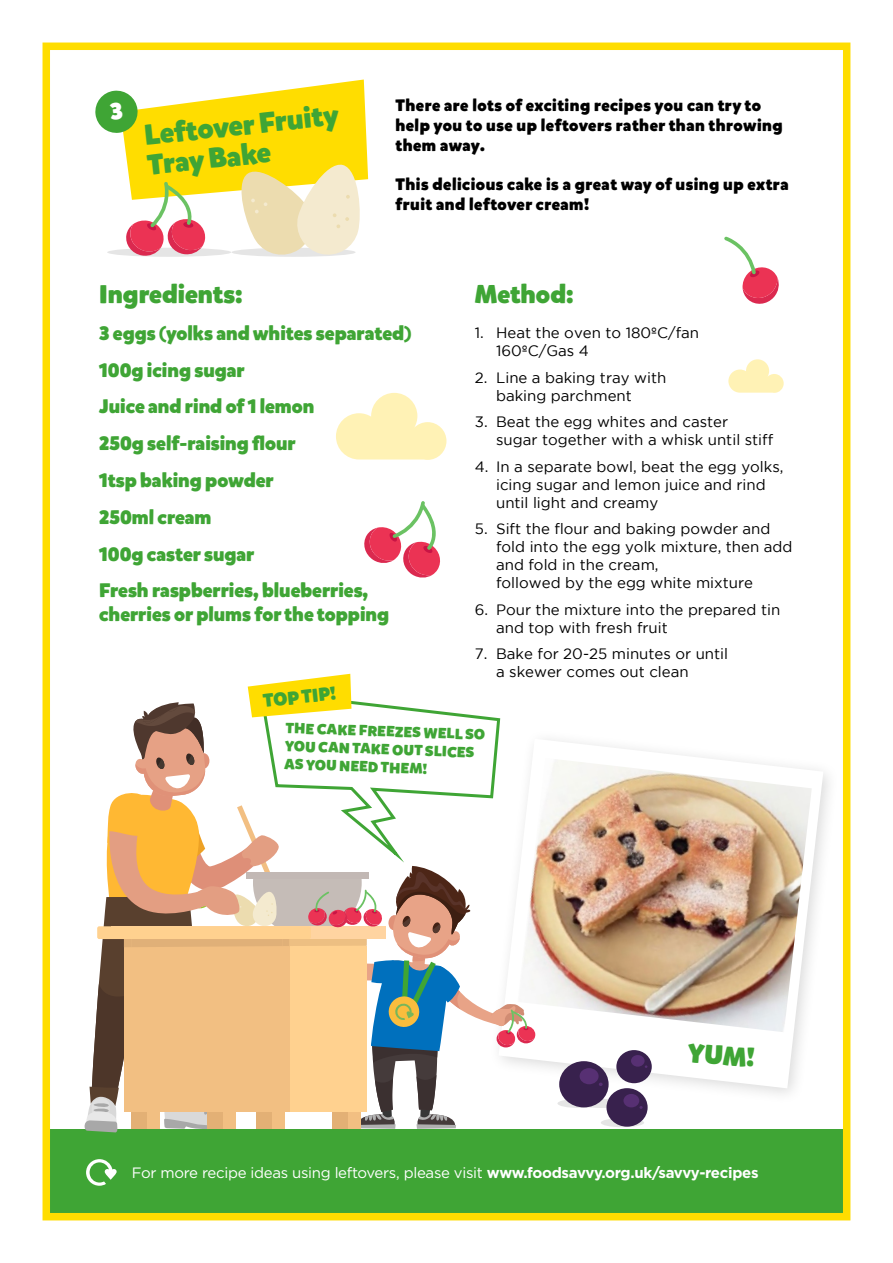
<style>
.page{position:relative;width:893px;height:1263px;background:#fff}
.page>*{position:absolute;margin:0;border:0;box-sizing:border-box;transform-origin:0 0}
.t1{font:900 28.5px/30px "Mikado";color:#3fa535}
.t2{font:900 26.4px "Mikado";color:#3fa535}
.t3{font:900 25.5px "Mikado";color:#3fa535}
.t4{font:900 19.5px/36.8px "Mikado";color:#3fa535}
.t5{font:900 18.45px "Mikado";color:#3fa535}
.t6{font:900 16.5px/19.8px "Mikado";letter-spacing:.03em;color:#000}
.t7{font:15px/18px "Gotham";color:#000}
.t8{font:15px "Gotham";letter-spacing:-.02em;color:#fff}
.t9{font:900 14.7px/18px "Mikado";color:#3fa535}
.s1{font-weight:700}
</style>
<div class="page">
<div style="left:47px;top:1129px;width:799px;height:87px;background:#3fa535"></div>
<svg style="left:535px;top:739px;width:288px;height:349px"></svg>
<img style="left:535px;top:758px;width:277px;height:274px">
<div style="left:43px;top:43px;width:807px;height:1177px;border:8px solid #fd0"></div>
<div style="left:601px;top:1118px;width:43px;height:9px;background:#e5e5e5;border-radius:50%"></div>
<svg style="left:557px;top:1099px;width:44px;height:9px"></svg>
<svg style="left:579px;top:1099px;width:43px;height:9px"></svg>
<svg style="left:85px;top:674px;width:450px;height:458px"></svg>
<div style="left:559px;top:1061px;width:50px;height:46px;background:#38214d;border-radius:50%"></div>
<div style="left:580px;top:1068px;width:19px;height:16px;background:#573073;border-radius:50%"></div>
<svg style="left:599px;top:1082px;width:4px;height:4px"></svg>
<div style="left:616px;top:1050px;width:36px;height:33px;background:#38214d;border-radius:50%"></div>
<div style="left:631px;top:1055px;width:14px;height:12px;background:#573073;border-radius:50%"></div>
<div style="left:606px;top:1088px;width:42px;height:39px;background:#38214d;border-radius:50%"></div>
<div style="left:623px;top:1094px;width:16px;height:13px;background:#573073;border-radius:50%"></div>
<svg style="left:364px;top:501px;width:76px;height:77px"></svg>
<svg style="left:724px;top:236px;width:55px;height:68px"></svg>
<svg style="left:86px;top:1159px;width:31px;height:27px"></svg>
<svg style="left:336px;top:393px;width:110px;height:67px"></svg>
<svg style="left:728px;top:359px;width:56px;height:34px"></svg>
<svg style="left:95px;top:80px;width:273px;height:177px"></svg>
<h1 class="t1" style="left:143px;top:121px;width:197px;rotate:-6deg">Leftover Fruity<br>Tray Bake</h1>
<p class="t6" style="left:395px;top:96px;width:389px">There are lots of exciting recipes you can try to help you to use up leftovers rather than throwing them away.</p>
<p class="t6" style="left:395px;top:175px;width:395px">This delicious cake is a great way of using up extra fruit and leftover cream!</p>
<h3 class="t3" style="left:99px;top:278px;width:145px">Ingredients:</h3>
<h3 class="t4" style="left:99px;top:315px;width:314px">3 eggs (yolks and whites separated)<br>100g icing sugar<br>Juice and rind of 1 lemon<br>250g self-raising flour<br>1tsp baking powder<br>250ml cream<br>100g caster sugar<br>Fresh raspberries, blueberries,</h3>
<h3 class="t4" style="left:99px;top:596px;width:291px">cherries or plums for the topping</h3>
<p class="t5" style="left:262px;top:689px;width:75px;rotate:-6deg">TOP TIP!</p>
<h3 class="t3" style="left:475px;top:278px;width:100px">Method:</h3>
<p class="t7" style="left:496px;top:324px;width:205px;text-indent:-21px">1. Heat the oven to 180ºC/fan<br>160ºC/Gas 4</p>
<p class="t7" style="left:496px;top:368px;width:172px;text-indent:-21px">2. Line a baking tray with baking parchment</p>
<p class="t7" style="left:496px;top:413px;width:279px;text-indent:-21px">3. Beat the egg whites and caster sugar together with a whisk until stiff</p>
<p class="t7" style="left:496px;top:457px;width:289px;text-indent:-21px">4. In a separate bowl, beat the egg yolks, icing sugar and lemon juice and rind until light and creamy</p>
<p class="t7" style="left:496px;top:520px;width:298px;text-indent:-21px">5. Sift the flour and baking powder and fold into the egg yolk mixture, then add and fold in the cream,<br>followed by the egg white mixture</p>
<p class="t7" style="left:496px;top:600px;width:286px;text-indent:-21px">6. Pour the mixture into the prepared tin and top with fresh fruit</p>
<p class="t7" style="left:496px;top:645px;width:233px;text-indent:-21px">7. Bake for 20-25 minutes or until a skewer comes out clean</p>
<p class="t9" style="left:286px;top:719px;width:201px;rotate:2deg">THE CAKE FREEZES WELL SO<br>YOU CAN TAKE OUT SLICES<br>AS YOU NEED THEM!</p>
<h2 class="t2" style="left:689px;top:1036px;width:69px;rotate:4deg">YUM!</h2>
<p class="t8" style="left:132px;top:1163px;width:628px">For more recipe ideas using leftovers, please visit <span class="s1">www.foodsavvy.org.uk/savvy-recipes</span></p>
</div>
